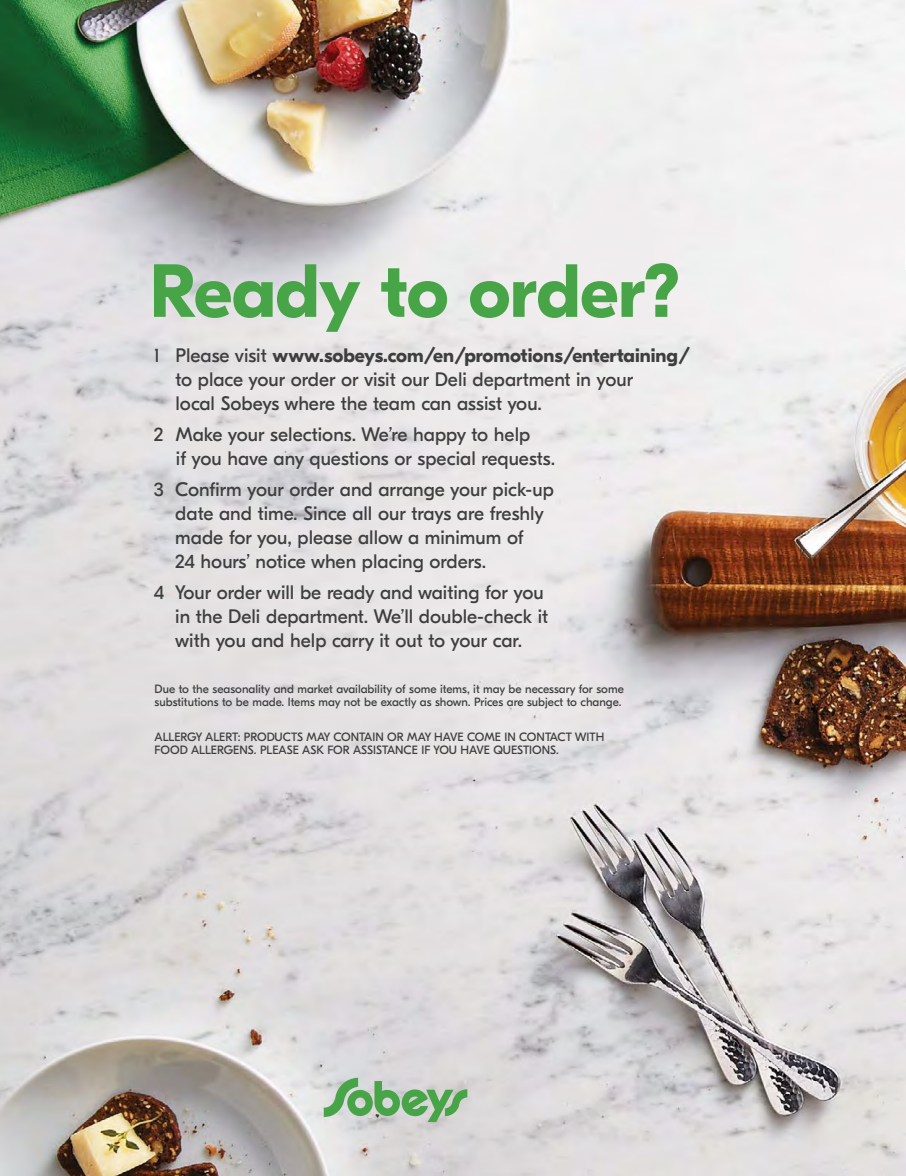
<style>
.page{position:relative;width:906px;height:1176px;background:#fff}
.page>*{position:absolute;margin:0;border:0;box-sizing:border-box;transform-origin:0 0}
.t1{font:700 75px "GT Eesti Pro Display";letter-spacing:-.01em;color:#47a447}
.t2{font:19.5px/24px "GT Eesti Display";color:#3e3e3f}
.t3{font:12px/13.5px "GT Eesti Display";color:#3e3e3f}
.s1{font-weight:700}
</style>
<div class="page">
<img style="left:0;top:0;width:905px;height:1175px">
<hr style="left:904px;top:0;width:1px;height:269px;background:#fff">
<svg style="left:323px;top:1077px;width:144px;height:44px;background:#9dc19d"></svg>
<h1 class="t1" style="left:149px;top:249px;width:532px">Ready to order?</h1>
<p class="t2" style="left:175px;top:344px;width:516px;text-indent:-22px">1 Please visit <span class="s1">www.sobeys.com/en/promotions/entertaining/ </span>to place your order or visit our Deli department in your<br>local Sobeys where the team can assist you.</p>
<p class="t2" style="left:176px;top:422px;width:380px;text-indent:-22px">2 Make your selections. We’re happy to help<br>if you have any questions or special requests.</p>
<p class="t2" style="left:175px;top:477px;width:380px;text-indent:-21px">3 Confirm your order and arrange your pick-up date and time. Since all our trays are freshly made for you, please allow a minimum of<br>24 hours’ notice when placing orders.</p>
<p class="t2" style="left:175px;top:580px;width:374px;text-indent:-21px">4 Your order will be ready and waiting for you in the Deli department. We’ll double-check it with you and help carry it out to your car.</p>
<p class="t3" style="left:154px;top:682px;width:470px">Due to the seasonality and market availability of some items, it may be necessary for some substitutions to be made. Items may not be exactly as shown. Prices are subject to change.</p>
<p class="t3" style="left:154px;top:729px;width:451px">ALLERGY ALERT: PRODUCTS MAY CONTAIN OR MAY HAVE COME IN CONTACT WITH<br>FOOD ALLERGENS. PLEASE ASK FOR ASSISTANCE IF YOU HAVE QUESTIONS.</p>
</div>
